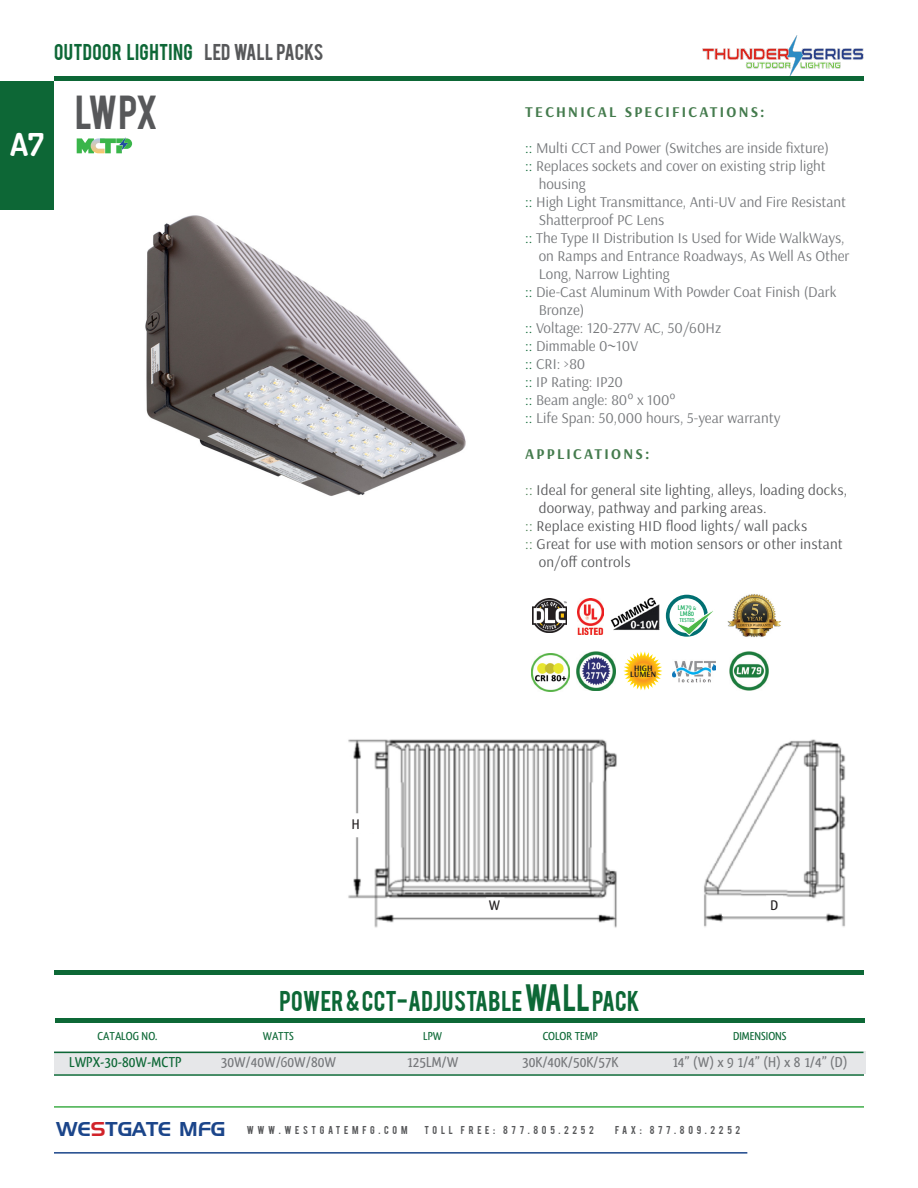
<style>
.page{position:relative;width:918px;height:1188px;background:#fff}
.page>*{position:absolute;margin:0;border:0;box-sizing:border-box;transform-origin:0 0}
.t1{font:37.5px "Bebas";color:#57585a}
.t2{font:700 31.5px "Dosis";color:#fff}
.t3{font:22.5px "Bebas";color:#0d6836}
.t4{font:19.5px "Handel Gothic";color:#1b458a}
.t5{font:18px "Bebas";letter-spacing:.015em;color:#0d6736}
.bullet-conent{font:15px/18px "Arsenal";color:#76787b}
.bullet-conent-2{font:15px/18px "Arsenal";letter-spacing:.01em;color:#57585a}
.t6{font:500 15px "Qlassik";color:#76787b}
.bullet-conent-3{font:700 15px "Arsenal";letter-spacing:.15em;color:#447b4d}
.t7{font:500 15px "Qlassik";color:#0d6836}
.t8{font:500 14.55px "Qlassik";color:#231f20}
.t9{font:500 12px "Qlassik";color:#0d6836}
.t10{font:9px "Bebas";letter-spacing:.4em;color:#57585a}
.t11{font:700 8.25px "Arsenal";color:#231f20}
.bullet-conent-4{font:500 7.2px "Qlassik";color:#00a54f}
.bullet-conent-5{font:500 5.85px "Qlassik";color:#00a54f}
.s1{color:#57585a}
.s2{color:#0d6836}
.s3{color:#447b4d}
.s4{font-size:5.55px}
.s5{font-size:30px}
.s6{color:#d1232a}
</style>
<div class="page">
<hr style="left:54px;top:77px;width:810px;height:4px;background:#0d6736">
<hr style="left:54px;top:1106px;width:810px;height:2px;background:#40ae49">
<hr style="left:54px;top:1152px;width:693px;height:2px;background:#1b458a">
<img style="left:702px;top:35px;width:162px;height:41px">
<div style="left:0;top:81px;width:54px;height:128px;background:#0d6736"></div>
<img style="left:577px;top:652px;width:38px;height:38px">
<img style="left:729px;top:652px;width:39px;height:38px">
<svg style="left:623px;top:652px;width:39px;height:38px"></svg>
<img style="left:531px;top:653px;width:39px;height:39px">
<img style="left:672px;top:661px;width:43px;height:22px">
<div style="left:54px;top:1052px;width:811px;height:22px;background:#e6e7e9"></div>
<hr style="left:54px;top:1052px;width:810px;height:1px;background:#0d6836">
<div style="left:55px;top:1018px;width:810px;height:5px;background:#0d6836"></div>
<hr style="left:54px;top:970px;width:810px;height:4px;background:#0d6836">
<hr style="left:54px;top:1074px;width:810px;height:2px;background:#0d6836">
<svg style="left:77px;top:138px;width:55px;height:15px"></svg>
<img style="left:118px;top:137px;width:11px;height:15px">
<div style="left:666px;top:595px;width:42px;height:42px;border:4px solid #017072;border-radius:50%"></div>
<svg style="left:675px;top:609px;width:38px;height:26px"></svg>
<img style="left:577px;top:599px;width:27px;height:35px">
<img style="left:727px;top:594px;width:54px;height:43px">
<img style="left:532px;top:598px;width:34px;height:34px">
<img style="left:610px;top:597px;width:50px;height:34px">
<img style="left:348px;top:739px;width:497px;height:189px">
<div style="left:405px;top:899px;width:179px;height:17px;background:#fff"></div>
<div style="left:723px;top:899px;width:103px;height:17px;background:#fff"></div>
<div style="left:329px;top:818px;width:53px;height:15px;background:#fff"></div>
<img style="left:145px;top:215px;width:321px;height:281px">
<p class="t5" style="left:54px;top:39px;width:271px">OUTDOOR LIGHTING <span class="s1">LED WALL PACKS</span></p>
<p class="t2" style="left:10px;top:124px;width:35px">A7</p>
<p class="t1" style="left:75px;top:85px;width:84px">LWPX</p>
<p class="bullet-conent-3" style="left:525px;top:103px;width:241px">TECHNICAL SPECIFICATIONS:</p>
<p class="bullet-conent" style="left:525px;top:139px;width:305px"><span class="s2">::</span> Multi CCT and Power (Switches are inside fixture)</p>
<p class="bullet-conent" style="left:539px;top:157px;width:288px;text-indent:-14px"><span class="s2">::</span> Replaces sockets and cover on existing strip light housing</p>
<p class="bullet-conent" style="left:525px;top:193px;width:322px"><span class="s2">::</span> High Light Transmittance, Anti-UV and Fire Resistant</p>
<p class="bullet-conent" style="left:539px;top:211px;width:127px">Shatterproof PC Lens</p>
<p class="bullet-conent" style="left:525px;top:229px;width:321px"><span class="s2">::</span> The Type II Distribution Is Used for Wide WalkWays,</p>
<p class="bullet-conent" style="left:539px;top:247px;width:312px">on Ramps and Entrance Roadways, As Well As Other</p>
<p class="bullet-conent" style="left:539px;top:265px;width:132px">Long, Narrow Lighting</p>
<p class="bullet-conent" style="left:525px;top:283px;width:313px"><span class="s2">::</span> Die-Cast Aluminum With Powder Coat Finish (Dark</p>
<p class="bullet-conent" style="left:539px;top:301px;width:47px">Bronze)</p>
<p class="bullet-conent" style="left:525px;top:319px;width:198px"><span class="s2">::</span> Voltage: 120-277V AC, 50/60Hz</p>
<p class="bullet-conent" style="left:525px;top:337px;width:115px"><span class="s2">::</span> Dimmable 0~10V</p>
<p class="bullet-conent" style="left:525px;top:355px;width:62px"><span class="s2">::</span> CRI: &gt;80</p>
<p class="bullet-conent" style="left:525px;top:373px;width:99px"><span class="s2">::</span> IP Rating: IP20</p>
<p class="bullet-conent" style="left:525px;top:391px;width:152px"><span class="s2">::</span> Beam angle: 80° x 100°</p>
<p class="bullet-conent" style="left:525px;top:409px;width:257px"><span class="s2">::</span> Life Span: 50,000 hours, 5-year warranty</p>
<p class="bullet-conent-3" style="left:525px;top:445px;width:126px">APPLICATIONS:</p>
<p class="bullet-conent-2" style="left:539px;top:481px;width:310px;text-indent:-14px"><span class="s3">::</span> Ideal for general site lighting, alleys, loading docks, doorway, pathway and parking areas.</p>
<p class="bullet-conent-2" style="left:525px;top:517px;width:283px"><span class="s3">::</span> Replace existing HID flood lights/ wall packs</p>
<p class="bullet-conent-2" style="left:539px;top:535px;width:306px;text-indent:-14px"><span class="s3">::</span> Great for use with motion sensors or other instant on/off controls</p>
<p class="t11" style="left:634px;top:663px;width:20px">HIGH</p>
<p class="t11" style="left:630px;top:670px;width:27px">LUMEN</p>
<p class="bullet-conent-4" style="left:678px;top:604px;width:20px">LM79 <span class="s4">&amp;</span></p>
<p class="bullet-conent-4" style="left:680px;top:610px;width:16px">LM80</p>
<p class="bullet-conent-5" style="left:680px;top:617px;width:17px">TESTED</p>
<p class="t8" style="left:352px;top:815px;width:9px">H</p>
<p class="t8" style="left:489px;top:897px;width:13px">W</p>
<p class="t8" style="left:771px;top:897px;width:9px">D</p>
<p class="t3" style="left:280px;top:984px;width:362px">POWER &amp; CCT-ADJUSTABLE <span class="s5">WALL</span> PACK</p>
<p class="t9" style="left:98px;top:1029px;width:61px">CATALOG NO.</p>
<p class="t9" style="left:263px;top:1029px;width:33px">WATTS</p>
<p class="t9" style="left:423px;top:1029px;width:20px">LPW</p>
<p class="t9" style="left:543px;top:1029px;width:57px">COLOR TEMP</p>
<p class="t9" style="left:733px;top:1029px;width:55px">DIMENSIONS</p>
<p class="t6" style="left:221px;top:1053px;width:117px">30W/40W/60W/80W</p>
<p class="t6" style="left:407px;top:1053px;width:53px">125LM/W</p>
<p class="t6" style="left:522px;top:1053px;width:97px">30K/40K/50K/57K</p>
<p class="t6" style="left:672px;top:1053px;width:177px">14” (W) x 9 1/4” (H) x 8 1/4” (D)</p>
<p class="t7" style="left:69px;top:1053px;width:114px">LWPX-30-80W-MCTP</p>
<p class="t4" style="left:56px;top:1120px;width:171px">WE<span class="s6">S</span>TGATE MFG</p>
<p class="t10" style="left:247px;top:1123px;width:162px">WWW.WESTGATEMFG.COM</p>
<p class="t10" style="left:424px;top:1123px;width:171px">TOLL FREE: 877.805.2252</p>
<p class="t10" style="left:615px;top:1123px;width:127px">FAX: 877.809.2252</p>
</div>
